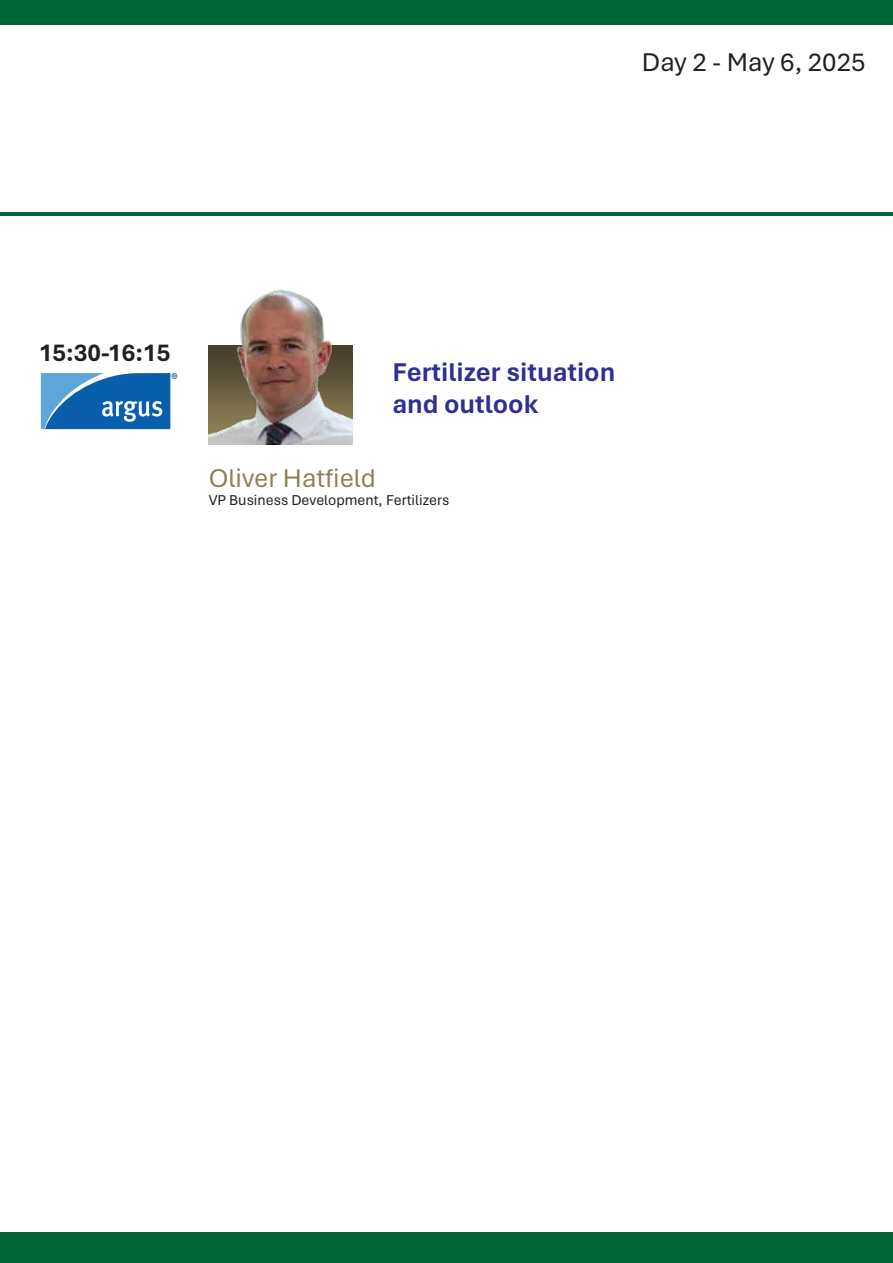
<style>
.page{position:relative;width:893px;height:1263px;background:#fff}
.page>*{position:absolute;margin:0;border:0;box-sizing:border-box;transform-origin:0 0}
.t1{font:700 27px/32.4px "Aptos";color:#2e3092}
.t2{font:27px "Aptos";color:#231f20}
.t3{font:27px "Aptos";color:#8e8156}
.t4{font:700 25.5px "Aptos";color:#231f20}
.t5{font:15px "Aptos";color:#231f20}
</style>
<div class="page">
<div style="left:0;top:0;width:893px;height:24px;background:#006838"></div>
<div style="left:0;top:1232px;width:893px;height:31px;background:#006838"></div>
<img style="left:208px;top:289px;width:145px;height:156px">
<svg style="left:41px;top:373px;width:137px;height:56px;background:#3e84c1"></svg>
<hr style="left:0;top:213px;width:893px;height:3px;background:#006838">
<h1 class="t2" style="left:642px;top:43px;width:225px">Day 2 - May 6, 2025</h1>
<h2 class="t4" style="left:39px;top:335px;width:133px">15:30-16:15</h2>
<h1 class="t1" style="left:392px;top:355px;width:224px">Fertilizer situation and outlook</h1>
<h1 class="t3" style="left:209px;top:460px;width:169px">Oliver Hatfield</h1>
<p class="t5" style="left:209px;top:490px;width:242px">VP Business Development, Fertilizers</p>
</div>
